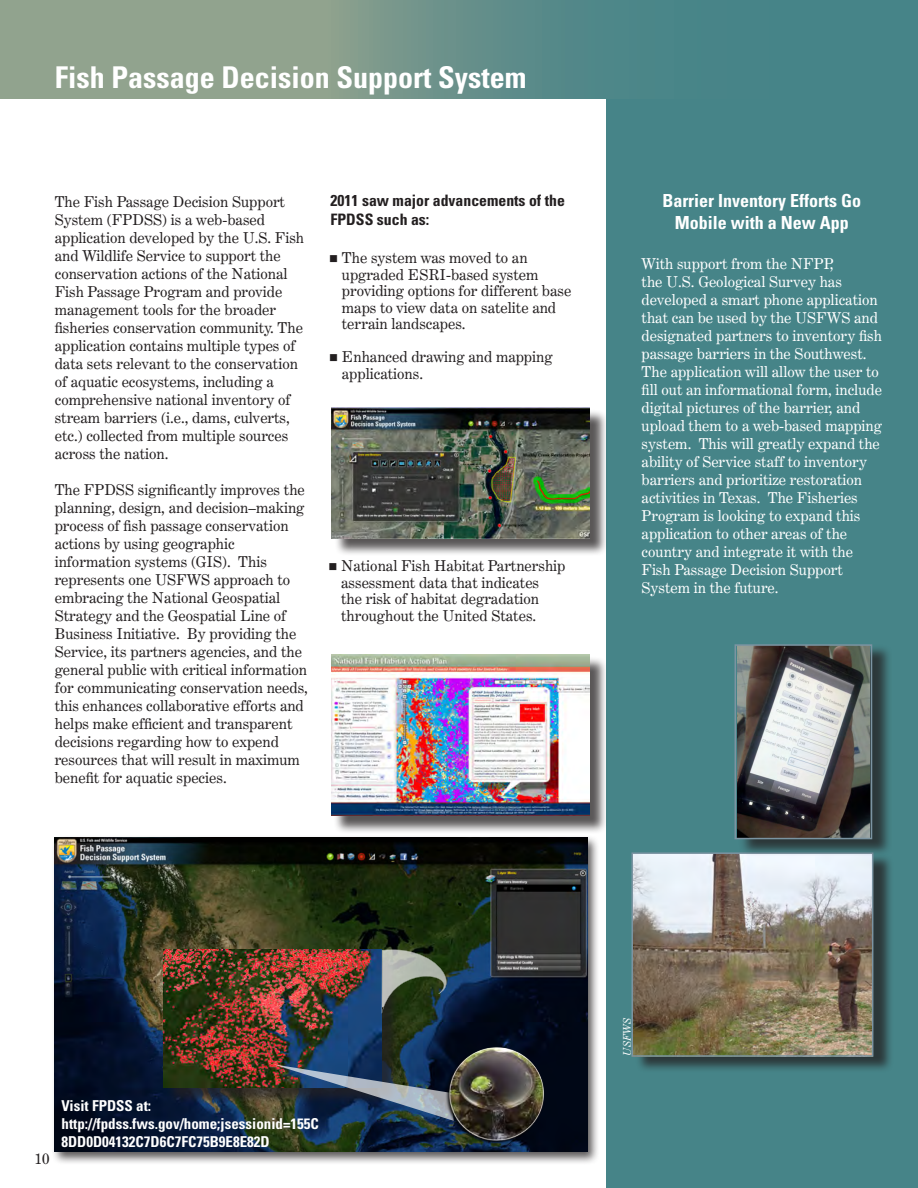
<style>
.page{position:relative;width:918px;height:1188px;background:#fff}
.page>*{position:absolute;margin:0;border:0;box-sizing:border-box;transform-origin:0 0}
.t1{font:700 condensed 30px "Univers";color:#fff}
.t2{font:700 condensed 18px/21.6px "Univers";color:#fff;text-align:center}
.t3{font:700 condensed 15.75px/18.9px "Univers";color:#231f20}
.t4{font:15px/18px "Century Expanded BT";color:#231f20}
.t5{font:15px/18px "Century Expanded BT";color:#fff}
.t6{font:700 condensed 15px/18px "Univers";color:#fff}
.t7{font:italic 10.5px "Century Expanded BT";color:#fff}
</style>
<div class="page">
<div style="left:606px;top:0;width:312px;height:1188px;background:#468488"></div>
<svg style="left:0;top:0;width:606px;height:98px;background:#7e9a8c"></svg>
<div style="left:333px;top:656px;width:275px;height:178px;background:#231f20;opacity:.75"></div>
<img style="left:331px;top:654px;width:258px;height:161px">
<div style="left:334px;top:409px;width:274px;height:148px;background:#231f20;opacity:.75"></div>
<img style="left:332px;top:407px;width:257px;height:131px">
<div style="left:51px;top:834px;width:549px;height:331px;background:#231f20;opacity:.75"></div>
<img style="left:55px;top:838px;width:532px;height:314px">
<div style="left:166px;top:952px;width:234px;height:154px;background:#231f20;opacity:.75"></div>
<img style="left:164px;top:950px;width:218px;height:137px">
<svg style="left:382px;top:950px;width:65px;height:63px;background:#606f5d"></svg>
<img style="left:273px;top:1064px;width:168px;height:57px">
<img style="left:441px;top:1040px;width:112px;height:105px">
<div style="left:635px;top:853px;width:259px;height:221px;background:#231f20;opacity:.75"></div>
<img style="left:635px;top:855px;width:235px;height:199px">
<div style="left:632px;top:852px;width:241px;height:205px;border:2px solid #7b94a2"></div>
<div style="left:738px;top:645px;width:154px;height:211px;background:#231f20;opacity:.75"></div>
<img style="left:738px;top:647px;width:131px;height:189px">
<div style="left:735px;top:644px;width:137px;height:195px;border:2px solid #7b94a2"></div>
<p class="t1" style="left:55px;top:59px;width:473px">Fish Passage Decision Support System</p>
<p class="t4" style="left:55px;top:192px;width:251px">The Fish Passage Decision Support System (FPDSS) is a web-based application developed by the U.S. Fish and Wildlife Service to support the conservation actions of the National Fish Passage Program and provide management tools for the broader fisheries conservation community. The application contains multiple types of data sets relevant to the conservation of aquatic ecosystems, including a comprehensive national inventory of stream barriers (i.e., dams, culverts, etc.) collected from multiple sources across the nation.</p>
<p class="t4" style="left:55px;top:480px;width:255px">The FPDSS significantly improves the planning, design, and decision–making process of fish passage conservation actions by using geographic information systems (GIS). This represents one USFWS approach to embracing the National Geospatial Strategy and the Geospatial Line of Business Initiative. By providing the Service, its partners agencies, and the general public with critical information for communicating conservation needs, this enhances collaborative efforts and helps make efficient and transparent decisions regarding how to expend resources that will result in maximum benefit for aquatic species.</p>
<p class="t3" style="left:331px;top:191px;width:236px">2011 saw major advancements of the<br>FPDSS such as:</p>
<p class="t2" style="left:662px;top:190px;width:200px">Barrier Inventory Efforts Go<br>Mobile with a New App</p>
<p class="t5" style="left:642px;top:254px;width:242px">With support from the NFPP,<br>the U.S. Geological Survey has developed a smart phone application that can be used by the USFWS and designated partners to inventory fish passage barriers in the Southwest.<br>The application will allow the user to fill out an informational form, include digital pictures of the barrier, and upload them to a web-based mapping system. This will greatly expand the ability of Service staff to inventory barriers and prioritize restoration activities in Texas. The Fisheries Program is looking to expand this application to other areas of the country and integrate it with the Fish Passage Decision Support System in the future.</p>
<p class="t4" style="left:342px;top:249px;width:231px;line-height:16.5px;text-indent:-13px">■ The system was moved to an upgraded ESRI-based system providing options for different base maps to view data on satelite and terrain landscapes.</p>
<p class="t4" style="left:342px;top:348px;width:212px;line-height:16.5px;text-indent:-13px">■ Enhanced drawing and mapping applications.</p>
<p class="t4" style="left:341px;top:557px;width:226px;line-height:16.5px;text-indent:-13px">■ National Fish Habitat Partnership assessment data that indicates<br>the risk of habitat degradation throughout the United States.</p>
<p class="t4" style="left:35px;top:1150px;width:16px">10</p>
<p class="t6" style="left:62px;top:1096px;width:91px">Visit FPDSS at:</p>
<p class="t6" style="left:62px;top:1114px;width:259px">http://fpdss.fws.gov/home;jsessionid=155C<br>8DD0D04132C7D6C7FC75B9E8E82D</p>
<p class="t7" style="left:621px;top:1056px;width:40px;rotate:-90deg">USFWS</p>
</div>
